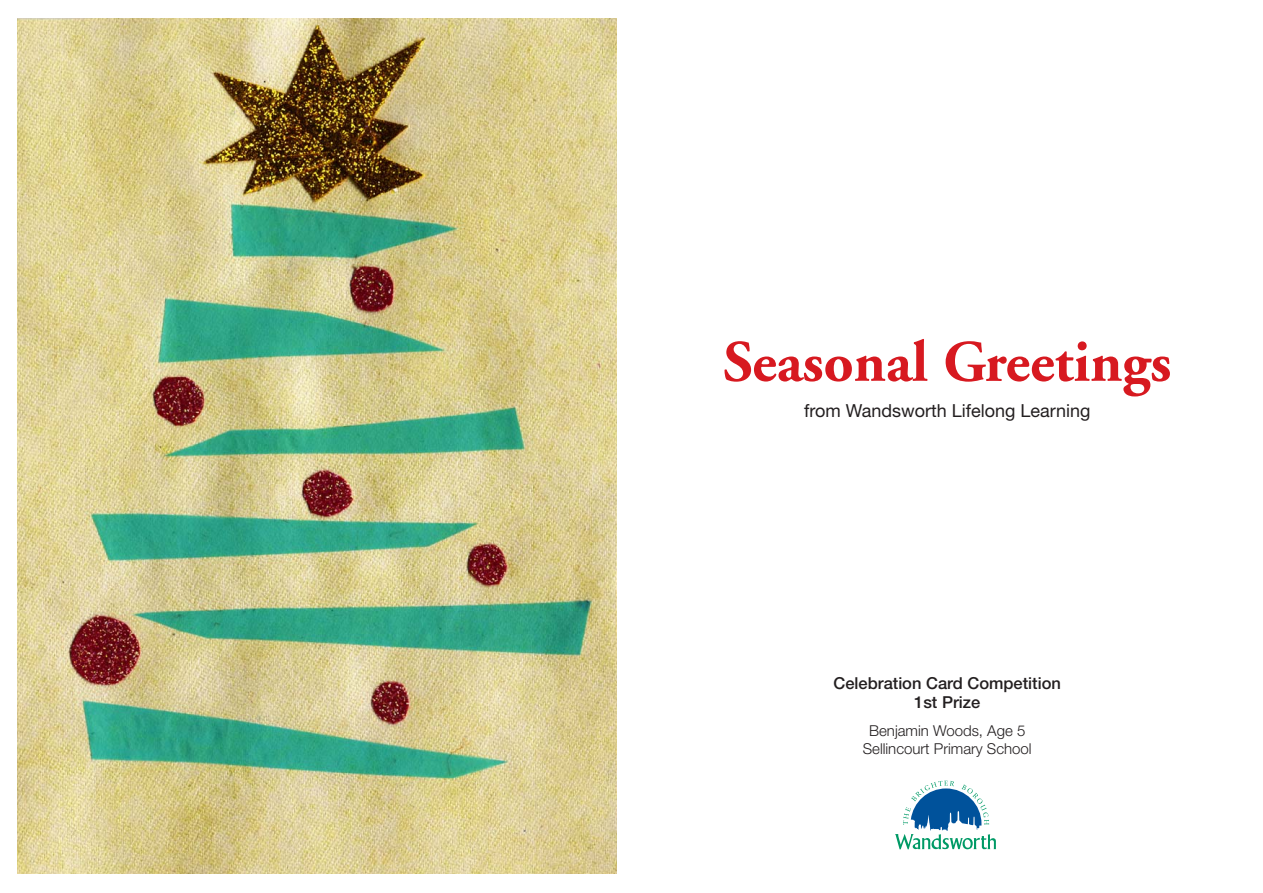
<style>
.page{position:relative;width:1263px;height:893px;background:#fff}
.page>*{position:absolute;margin:0;border:0;box-sizing:border-box;transform-origin:0 0}
.t1{font:700 58.5px "Adobe Garamond LT";color:#d71920}
.t2{font:18px "Helvetica Neue LT";color:#231f20}
.t3{font:500 16.5px/19.8px "Helvetica Neue LT";color:#231f20;text-align:center}
.t4{font:300 15px/18px "Helvetica Neue LT";color:#231f20;text-align:center}
</style>
<div class="page">
<svg style="left:895px;top:780px;width:101px;height:70px"></svg>
<img style="left:17px;top:18px;width:599px;height:855px">
<h1 class="t1" style="left:723px;top:338px;width:450px">Seasonal Greetings</h1>
<p class="t2" style="left:804px;top:404px;width:288px">from Wandsworth Lifelong Learning</p>
<p class="t3" style="left:833px;top:675px;width:229px">Celebration Card Competition<br>1st Prize</p>
<p class="t4" style="left:863px;top:723px;width:170px">Benjamin Woods, Age 5<br>Sellincourt Primary School</p>
</div>
